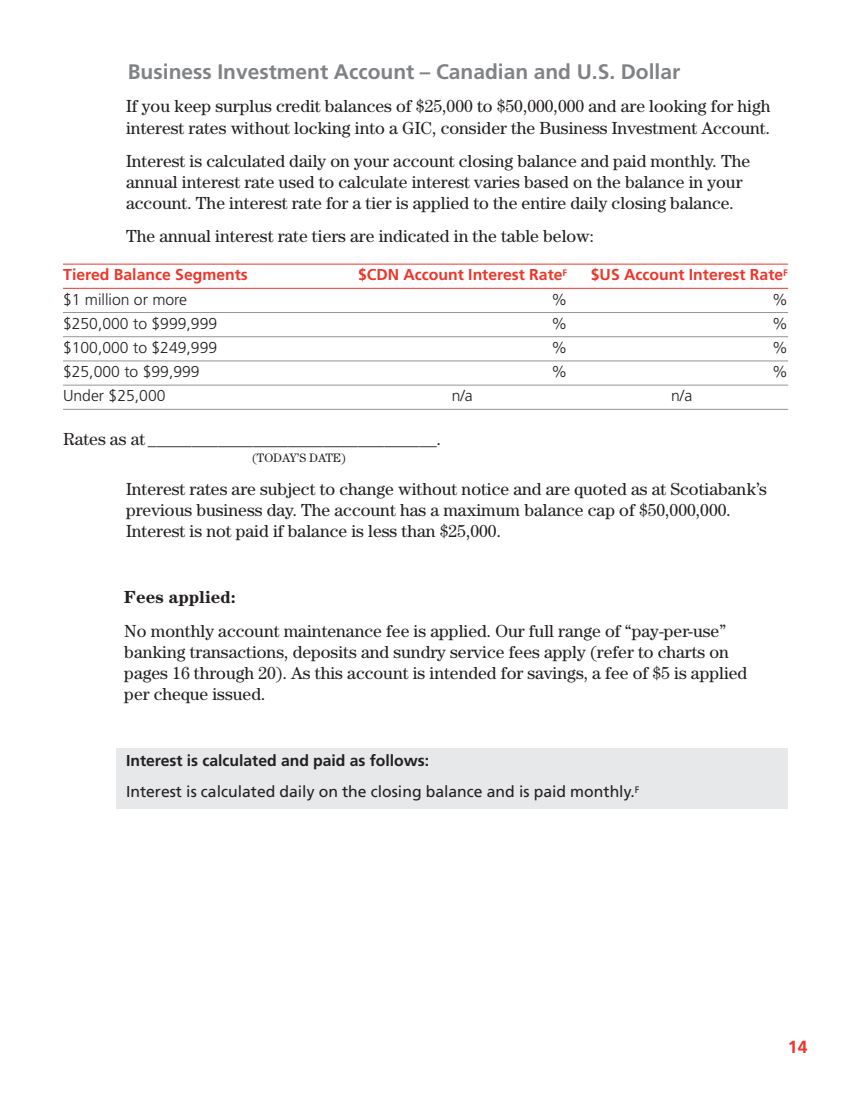
<style>
.page{position:relative;width:851px;height:1103px;background:#fff}
.page>*{position:absolute;margin:0;border:0;box-sizing:border-box;transform-origin:0 0}
.t1{font:700 21px "Frutiger";color:#808285}
.t2{font:17.5px/21px "Century";color:#231f20}
.t3{font:700 17.5px "Century";color:#231f20}
.t4{font:700 17.5px "Frutiger";color:#ee3529}
.t5{font:15.75px/31.2px "Frutiger";color:#231f20}
.t6{font:300 15.75px "Frutiger";color:#231f20}
.t7{font:700 15.75px "Frutiger";color:#ee3529}
.t8{font:12.25px "Century";color:#231f20}
.s1{font-weight:700}
</style>
<div class="page">
<div style="left:116px;top:748px;width:672px;height:61px;background:#e7e8e9"></div>
<hr style="left:63px;top:264px;width:725px;height:1px;background:#ee3529">
<hr style="left:63px;top:288px;width:725px;height:1px;background:#ee3529">
<hr style="left:63px;top:312px;width:725px;height:1px;background:#939598">
<hr style="left:63px;top:336px;width:725px;height:1px;background:#939598">
<hr style="left:63px;top:360px;width:725px;height:1px;background:#939598">
<hr style="left:63px;top:385px;width:725px;height:1px;background:#939598">
<hr style="left:63px;top:409px;width:725px;height:1px;background:#939598">
<p class="t1" style="left:128px;top:63px;width:554px">Business Investment Account – Canadian and U.S. Dollar</p>
<p class="t2" style="left:126px;top:98px;width:646px">If you keep surplus credit balances of $25,000 to $50,000,000 and are looking for high interest rates without locking into a GIC, consider the Business Investment Account.</p>
<p class="t2" style="left:126px;top:152px;width:625px">Interest is calculated daily on your account closing balance and paid monthly. The annual interest rate used to calculate interest varies based on the balance in your account. The interest rate for a tier is applied to the entire daily closing balance.</p>
<p class="t2" style="left:126px;top:227px;width:469px">The annual interest rate tiers are indicated in the table below:</p>
<p class="t7" style="left:63px;top:268px;width:186px">Tiered Balance Segments</p>
<p class="t7" style="left:358px;top:268px;width:211px">$CDN Account Interest Rate<sup>F</sup></p>
<p class="t7" style="left:591px;top:268px;width:198px">$US Account Interest Rate<sup>F</sup></p>
<p class="t6" style="left:63px;top:293px;width:125px">$1 million or more</p>
<p class="t6" style="left:551px;top:293px;width:17px">%</p>
<p class="t6" style="left:772px;top:293px;width:17px">%</p>
<p class="t6" style="left:63px;top:317px;width:156px">$250,000 to $999,999</p>
<p class="t6" style="left:551px;top:317px;width:17px">%</p>
<p class="t6" style="left:772px;top:317px;width:17px">%</p>
<p class="t6" style="left:63px;top:341px;width:156px">$100,000 to $249,999</p>
<p class="t6" style="left:551px;top:341px;width:17px">%</p>
<p class="t6" style="left:772px;top:341px;width:17px">%</p>
<p class="t6" style="left:63px;top:365px;width:138px">$25,000 to $99,999</p>
<p class="t6" style="left:551px;top:365px;width:17px">%</p>
<p class="t6" style="left:772px;top:365px;width:17px">%</p>
<p class="t6" style="left:63px;top:389px;width:104px">Under $25,000</p>
<p class="t6" style="left:452px;top:389px;width:23px">n/a</p>
<p class="t6" style="left:671px;top:389px;width:23px">n/a</p>
<p class="t2" style="left:63px;top:430px;width:379px">Rates as at _________________________________.</p>
<p class="t8" style="left:252px;top:453px;width:95px">(TODAY’S DATE)</p>
<p class="t2" style="left:126px;top:480px;width:642px">Interest rates are subject to change without notice and are quoted as at Scotiabank’s previous business day. The account has a maximum balance cap of $50,000,000.<br>Interest is not paid if balance is less than $25,000.</p>
<p class="t3" style="left:124px;top:591px;width:113px">Fees applied:</p>
<p class="t2" style="left:124px;top:622px;width:624px">No monthly account maintenance fee is applied. Our full range of “pay-per-use” banking transactions, deposits and sundry service fees apply (refer to charts on pages 16 through 20). As this account is intended for savings, a fee of $5 is applied per cheque issued.</p>
<p class="t5" style="left:126px;top:746px;width:515px"><span class="s1">Interest is calculated and paid as follows:<br></span>Interest is calculated daily on the closing balance and is paid monthly.<sup>F</sup></p>
<p class="t4" style="left:788px;top:1040px;width:21px">14</p>
</div>
